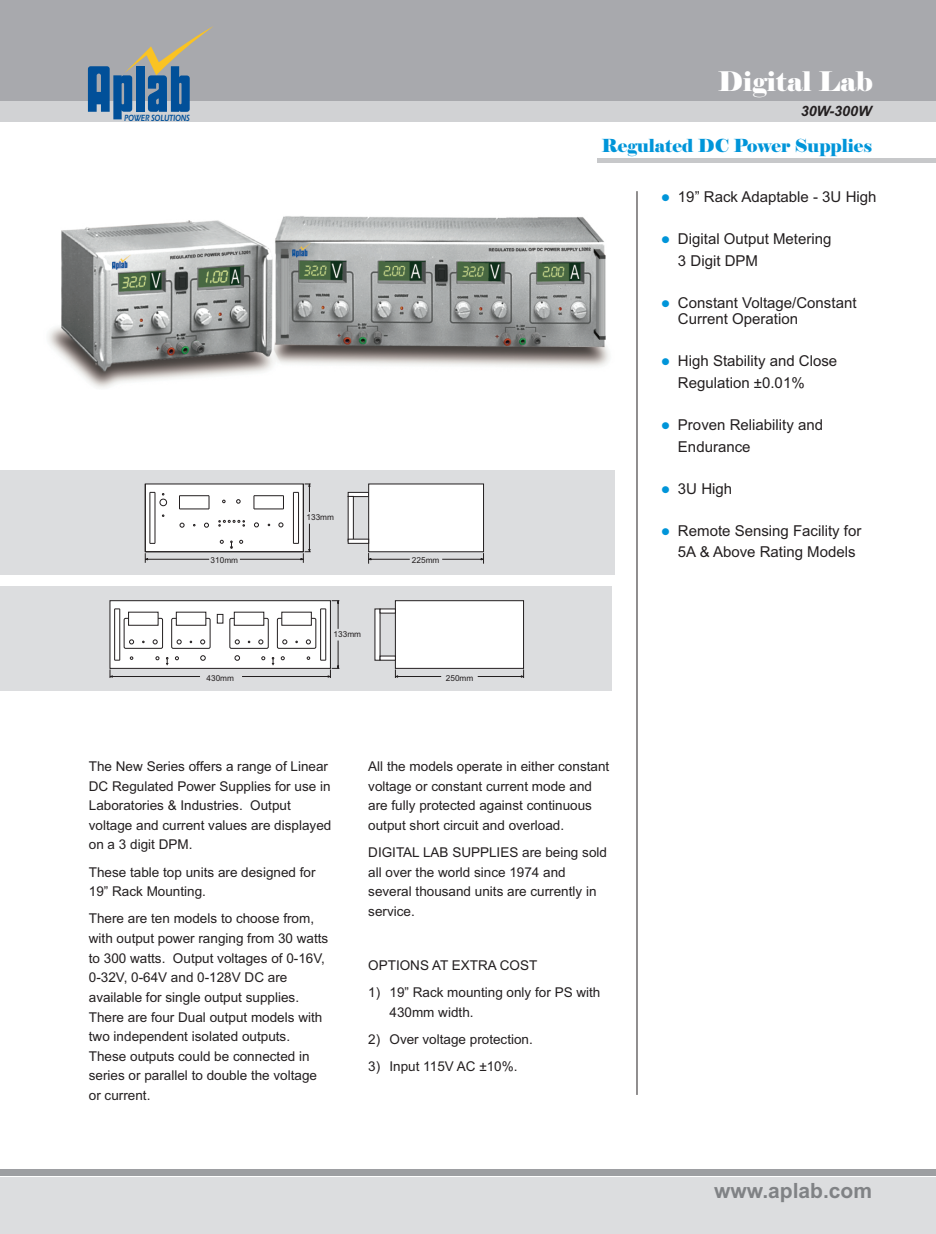
<style>
.page{position:relative;width:936px;height:1234px;background:#fff}
.page>*{position:absolute;margin:0;border:0;box-sizing:border-box;transform-origin:0 0}
.t1{font:27px "Elephant";color:#fff}
.t2{font:700 21px "Arial";color:#808285}
.t3{font:18px "Elephant";color:#0095d9}
.t4{font:15px/21.8px "Arial";color:#231f20}
.t5{font:italic 700 14.25px "Arial";color:#231f20}
.t6{font:13.5px/19.6px "Arial";color:#231f20}
.t7{font:12px "Wingdings";color:#0095d9}
.t8{font:600 9.3px "Eras ITC";color:#015099;scale:.74 1}
.t9{font:8.25px "Arial";color:#231f20}
</style>
<div class="page">
<div style="left:0;top:0;width:935px;height:101px;background:#a8a9ad"></div>
<div style="left:0;top:101px;width:935px;height:20px;background:#d1d2d4"></div>
<svg style="left:88px;top:26px;width:125px;height:93px"></svg>
<div style="left:136px;top:66px;width:8px;height:46px;background:#015099"></div>
<div style="left:597px;top:158px;width:338px;height:5px;background:#c7c8ca"></div>
<hr style="left:636px;top:191px;width:1px;height:903px;background:#231f20">
<div style="left:0;top:1177px;width:935px;height:56px;background:#dcdddf"></div>
<div style="left:0;top:1169px;width:935px;height:6px;background:#9d9fa2"></div>
<div style="left:0;top:586px;width:612px;height:105px;background:#dcdddf"></div>
<div style="left:0;top:470px;width:614px;height:104px;background:#dcdddf"></div>
<svg style="left:145px;top:483px;width:166px;height:79px;background:#e4e4e5"></svg>
<hr style="left:293px;top:492px;width:1px;height:51px;background:#231f20">
<hr style="left:298px;top:492px;width:1px;height:51px;background:#231f20">
<svg style="left:374px;top:600px;width:150px;height:77px"></svg>
<svg style="left:110px;top:600px;width:229px;height:77px"></svg>
<svg style="left:348px;top:483px;width:136px;height:80px"></svg>
<img style="left:48px;top:216px;width:561px;height:172px">
<p class="t8" style="left:124px;top:115px;width:91px">POWER SOLUTIONS</p>
<p class="t9" style="left:210px;top:556px;width:29px">310mm</p>
<p class="t9" style="left:206px;top:674px;width:29px">430mm</p>
<p class="t9" style="left:306px;top:513px;width:29px">133mm</p>
<p class="t9" style="left:333px;top:630px;width:29px">133mm</p>
<p class="t9" style="left:412px;top:556px;width:29px">225mm</p>
<p class="t9" style="left:446px;top:674px;width:29px">250mm</p>
<h1 class="t1" style="left:717px;top:65px;width:156px">Digital Lab</h1>
<p class="t5" style="left:800px;top:106px;width:72px">30W-300W</p>
<h3 class="t3" style="left:601px;top:135px;width:272px">Regulated DC Power Supplies</h3>
<p class="t7" style="left:661px;top:193px;width:55px">●</p>
<p class="t7" style="left:661px;top:234px;width:55px">●</p>
<p class="t7" style="left:661px;top:298px;width:55px">●</p>
<p class="t7" style="left:661px;top:357px;width:55px">●</p>
<p class="t7" style="left:661px;top:420px;width:55px">●</p>
<p class="t7" style="left:661px;top:484px;width:55px">●</p>
<p class="t7" style="left:661px;top:526px;width:55px">●</p>
<p class="t4" style="left:678px;top:187px;width:200px">19” Rack Adaptable - 3U High</p>
<p class="t4" style="left:678px;top:229px;width:155px">Digital Output Metering<br>3 Digit DPM</p>
<p class="t4" style="left:678px;top:295px;width:180px;line-height:16.8px">Constant Voltage/Constant<br>Current Operation</p>
<p class="t4" style="left:678px;top:351px;width:161px">High Stability and Close<br>Regulation ±0.01%</p>
<p class="t4" style="left:678px;top:415px;width:147px">Proven Reliability and<br>Endurance</p>
<p class="t4" style="left:678px;top:479px;width:56px">3U High</p>
<p class="t4" style="left:678px;top:520px;width:185px">Remote Sensing Facility for<br>5A &amp; Above Rating Models</p>
<p class="t6" style="left:89px;top:757px;width:244px">The New Series offers a range of Linear DC Regulated Power Supplies for use in Laboratories &amp; Industries. Output voltage and current values are displayed on a 3 digit DPM.</p>
<p class="t6" style="left:89px;top:863px;width:228px">These table top units are designed for<br>19” Rack Mounting.</p>
<p class="t6" style="left:89px;top:909px;width:241px">There are ten models to choose from, with output power ranging from 30 watts to 300 watts. Output voltages of 0-16V, 0-32V, 0-64V and 0-128V DC are available for single output supplies.<br>There are four Dual output models with two independent isolated outputs.<br>These outputs could be connected in series or parallel to double the voltage or current.</p>
<p class="t6" style="left:368px;top:757px;width:242px">All the models operate in either constant voltage or constant current mode and are fully protected against continuous output short circuit and overload.</p>
<p class="t6" style="left:368px;top:843px;width:240px">DIGITAL LAB SUPPLIES are being sold all over the world since 1974 and several thousand units are currently in service.</p>
<p class="t6" style="left:368px;top:956px;width:171px">OPTIONS AT EXTRA COST</p>
<p class="t6" style="left:389px;top:983px;width:212px;text-indent:-21px">1) 19” Rack mounting only for PS with<br>430mm width.</p>
<p class="t6" style="left:368px;top:1030px;width:166px">2) Over voltage protection.</p>
<p class="t6" style="left:368px;top:1057px;width:151px">3) Input 115V AC ±10%.</p>
<h2 class="t2" style="left:714px;top:1182px;width:159px">www.aplab.com</h2>
</div>
